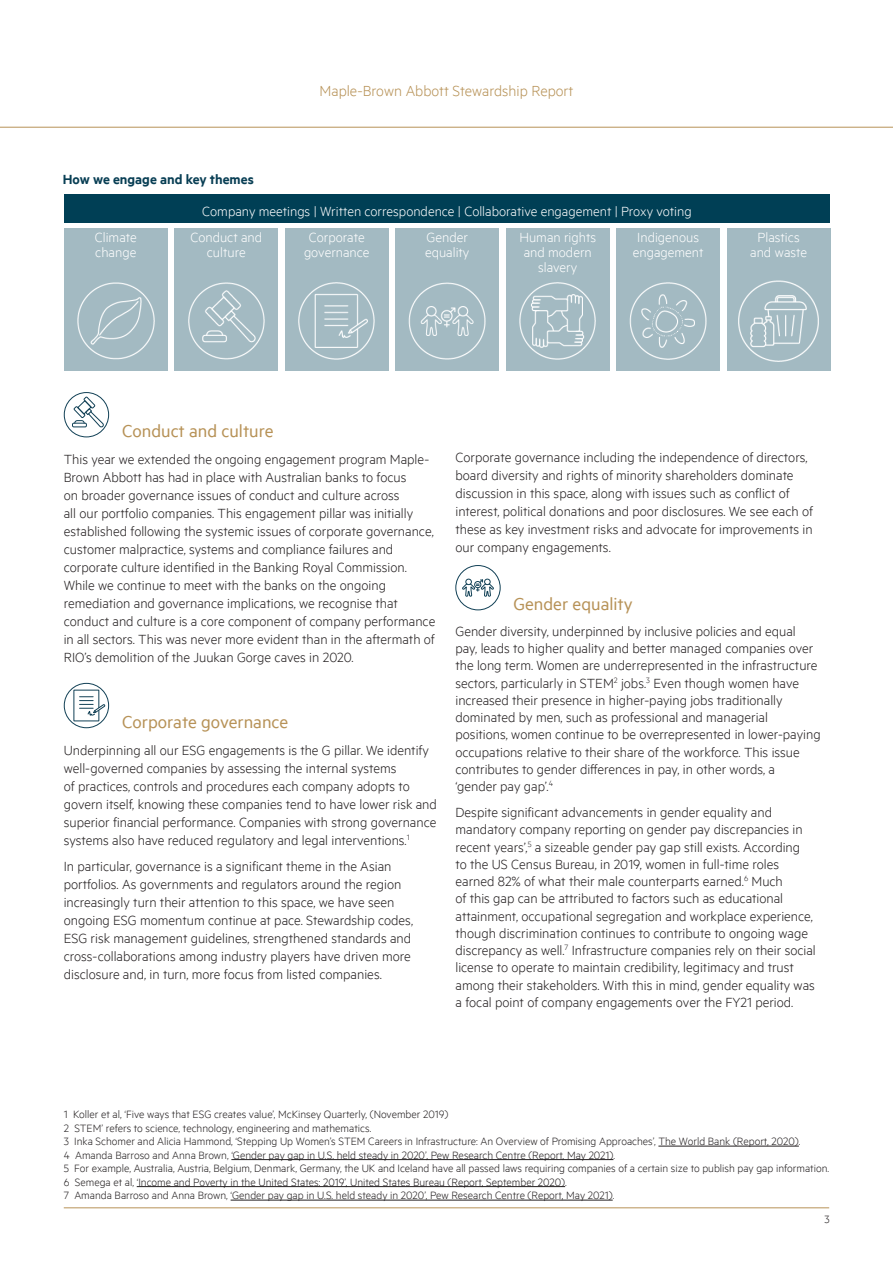
<style>
.page{position:relative;width:893px;height:1263px;background:#fff}
.page>*{position:absolute;margin:0;border:0;box-sizing:border-box;transform-origin:0 0}
.Subheading_2_with_ic{font:19.5px "Metric";color:#b79257}
.t1{font:300 16.5px "Metric";color:#b79257}
.Normal_text{font:300 15px/18px "Metric";color:#231f20}
.Normal_text-2{font:300 15px/15px "Metric";color:#fff;text-align:center}
.Subheading_3{font:600 15px "Metric";color:#083e54}
.Source_Notes_Footer{font:300 12px "Metric";color:#231f20}
</style>
<div class="page">
<hr style="left:64px;top:1207px;width:765px;height:1px;background:#b79257">
<hr style="left:0;top:127px;width:893px;height:1px;background:#b79257">
<svg style="left:73px;top:396px;width:31px;height:32px"></svg>
<div style="left:72px;top:423px;width:15px;height:4px;border:1px solid #114055"></div>
<div style="left:64px;top:392px;width:45px;height:45px;border:1px solid #114055;border-radius:50%"></div>
<div style="left:64px;top:683px;width:45px;height:45px;border:1px solid #114055;border-radius:50%"></div>
<div style="left:74px;top:690px;width:25px;height:31px;border:1px solid #114055"></div>
<svg style="left:80px;top:696px;width:25px;height:20px"></svg>
<svg style="left:462px;top:579px;width:32px;height:18px"></svg>
<div style="left:455px;top:565px;width:45px;height:45px;border:1px solid #114055;border-radius:50%"></div>
<hr style="left:658px;top:1146px;width:141px;height:1px;background:#231f20">
<hr style="left:231px;top:1159px;width:382px;height:1px;background:#231f20">
<hr style="left:137px;top:1186px;width:428px;height:1px;background:#231f20">
<hr style="left:231px;top:1200px;width:382px;height:1px;background:#231f20">
<div style="left:64px;top:194px;width:766px;height:29px;background:#003f55"></div>
<div style="left:64px;top:228px;width:103px;height:143px;background:#a3bac2"></div>
<img style="left:78px;top:283px;width:76px;height:77px">
<div style="left:396px;top:228px;width:103px;height:143px;background:#a3bac2"></div>
<img style="left:409px;top:283px;width:77px;height:77px">
<div style="left:175px;top:228px;width:103px;height:143px;background:#a3bac2"></div>
<img style="left:188px;top:283px;width:76px;height:77px">
<div style="left:506px;top:228px;width:103px;height:143px;background:#a3bac2"></div>
<img style="left:520px;top:283px;width:76px;height:76px">
<div style="left:617px;top:228px;width:103px;height:143px;background:#a3bac2"></div>
<img style="left:630px;top:283px;width:77px;height:76px">
<div style="left:285px;top:228px;width:103px;height:143px;background:#a3bac2"></div>
<img style="left:299px;top:283px;width:76px;height:76px">
<div style="left:727px;top:228px;width:103px;height:143px;background:#a3bac2"></div>
<img style="left:738px;top:281px;width:81px;height:81px">
<p class="t1" style="left:320px;top:81px;width:255px">Maple-Brown Abbott Stewardship Report</p>
<p class="Subheading_3" style="left:63px;top:171px;width:193px">How we engage and key themes</p>
<p class="Normal_text-2" style="left:202px;top:203px;width:491px">Company meetings | Written correspondence | Collaborative engagement | Proxy voting</p>
<p class="Normal_text-2" style="left:95px;top:230px;width:43px;text-align:left">Climate change</p>
<p class="Normal_text-2" style="left:425px;top:230px;width:46px;text-align:left">Gender equality</p>
<p class="Normal_text-2" style="left:190px;top:230px;width:73px">Conduct and culture</p>
<p class="Normal_text-2" style="left:519px;top:230px;width:78px">Human rights and modern slavery</p>
<p class="Normal_text-2" style="left:633px;top:230px;width:72px;text-align:left">Indigenous engagement</p>
<p class="Normal_text-2" style="left:304px;top:230px;width:67px">Corporate governance</p>
<p class="Normal_text-2" style="left:750px;top:230px;width:58px">Plastics and waste</p>
<p class="Subheading_2_with_ic" style="left:122px;top:420px;width:153px">Conduct and culture</p>
<p class="Normal_text" style="left:64px;top:450px;width:373px">This year we extended the ongoing engagement program Maple-Brown Abbott has had in place with Australian banks to focus<br>on broader governance issues of conduct and culture across<br>all our portfolio companies. This engagement pillar was initially established following the systemic issues of corporate governance, customer malpractice, systems and compliance failures and corporate culture identified in the Banking Royal Commission.<br>While we continue to meet with the banks on the ongoing remediation and governance implications, we recognise that conduct and culture is a core component of company performance in all sectors. This was never more evident than in the aftermath of RIO’s demolition of the Juukan Gorge caves in 2020.</p>
<p class="Subheading_2_with_ic" style="left:122px;top:711px;width:168px">Corporate governance</p>
<p class="Normal_text" style="left:64px;top:740px;width:375px">Underpinning all our ESG engagements is the G pillar. We identify well-governed companies by assessing the internal systems<br>of practices, controls and procedures each company adopts to govern itself, knowing these companies tend to have lower risk and superior financial performance. Companies with strong governance systems also have reduced regulatory and legal interventions.<sup>1</sup></p>
<p class="Normal_text" style="left:64px;top:857px;width:351px">In particular, governance is a significant theme in the Asian portfolios. As governments and regulators around the region increasingly turn their attention to this space, we have seen ongoing ESG momentum continue at pace. Stewardship codes, ESG risk management guidelines, strengthened standards and cross-collaborations among industry players have driven more disclosure and, in turn, more focus from listed companies.</p>
<p class="Normal_text" style="left:455px;top:448px;width:359px">Corporate governance including the independence of directors, board diversity and rights of minority shareholders dominate discussion in this space, along with issues such as conflict of interest, political donations and poor disclosures. We see each of these as key investment risks and advocate for improvements in our company engagements.</p>
<p class="Subheading_2_with_ic" style="left:513px;top:593px;width:121px">Gender equality</p>
<p class="Normal_text" style="left:455px;top:622px;width:367px;line-height:17.2px">Gender diversity, underpinned by inclusive policies and equal pay, leads to higher quality and better managed companies over the long term. Women are underrepresented in the infrastructure sectors, particularly in STEM<sup>2</sup> jobs.<sup>3</sup> Even though women have increased their presence in higher-paying jobs traditionally dominated by men, such as professional and managerial positions, women continue to be overrepresented in lower-paying occupations relative to their share of the workforce. This issue contributes to gender differences in pay, in other words, a<br>‘gender pay gap’.<sup>4</sup></p>
<p class="Normal_text" style="left:455px;top:803px;width:362px;line-height:17.2px">Despite significant advancements in gender equality and mandatory company reporting on gender pay discrepancies in recent years’,<sup>5</sup> a sizeable gender pay gap still exists. According<br>to the US Census Bureau, in 2019, women in full-time roles earned 82% of what their male counterparts earned.<sup>6</sup> Much<br>of this gap can be attributed to factors such as educational attainment, occupational segregation and workplace experience, though discrimination continues to contribute to ongoing wage discrepancy as well.<sup>7</sup> Infrastructure companies rely on their social license to operate to maintain credibility, legitimacy and trust among their stakeholders. With this in mind, gender equality was a focal point of company engagements over the FY21 period.</p>
<p class="Source_Notes_Footer" style="left:64px;top:1107px;width:386px">1 Koller et al, ‘Five ways that ESG creates value’, McKinsey Quarterly, (November 2019)</p>
<p class="Source_Notes_Footer" style="left:64px;top:1121px;width:309px">2 STEM’ refers to science, technology, engineering and mathematics.</p>
<p class="Source_Notes_Footer" style="left:64px;top:1134px;width:738px">3 Inka Schomer and Alicia Hammond, ‘Stepping Up Women’s STEM Careers in Infrastructure: An Overview of Promising Approaches’, The World Bank (Report, 2020).</p>
<p class="Source_Notes_Footer" style="left:64px;top:1148px;width:553px">4 Amanda Barroso and Anna Brown, ‘Gender pay gap in U.S. held steady in 2020’, Pew Research Centre (Report, May 2021).</p>
<p class="Source_Notes_Footer" style="left:64px;top:1161px;width:767px">5 For example, Australia, Austria, Belgium, Denmark, Germany, the UK and Iceland have all passed laws requiring companies of a certain size to publish pay gap information.</p>
<p class="Source_Notes_Footer" style="left:64px;top:1175px;width:505px">6 Semega et al, ‘Income and Poverty in the United States: 2019’, United States Bureau (Report, September 2020).</p>
<p class="Source_Notes_Footer" style="left:64px;top:1188px;width:552px">7 Amanda Barroso and Anna Brown, ‘Gender pay gap in U.S. held steady in 2020’, Pew Research Centre (Report, May 2021).</p>
<p class="Source_Notes_Footer" style="left:825px;top:1212px;width:7px">3</p>
</div>
